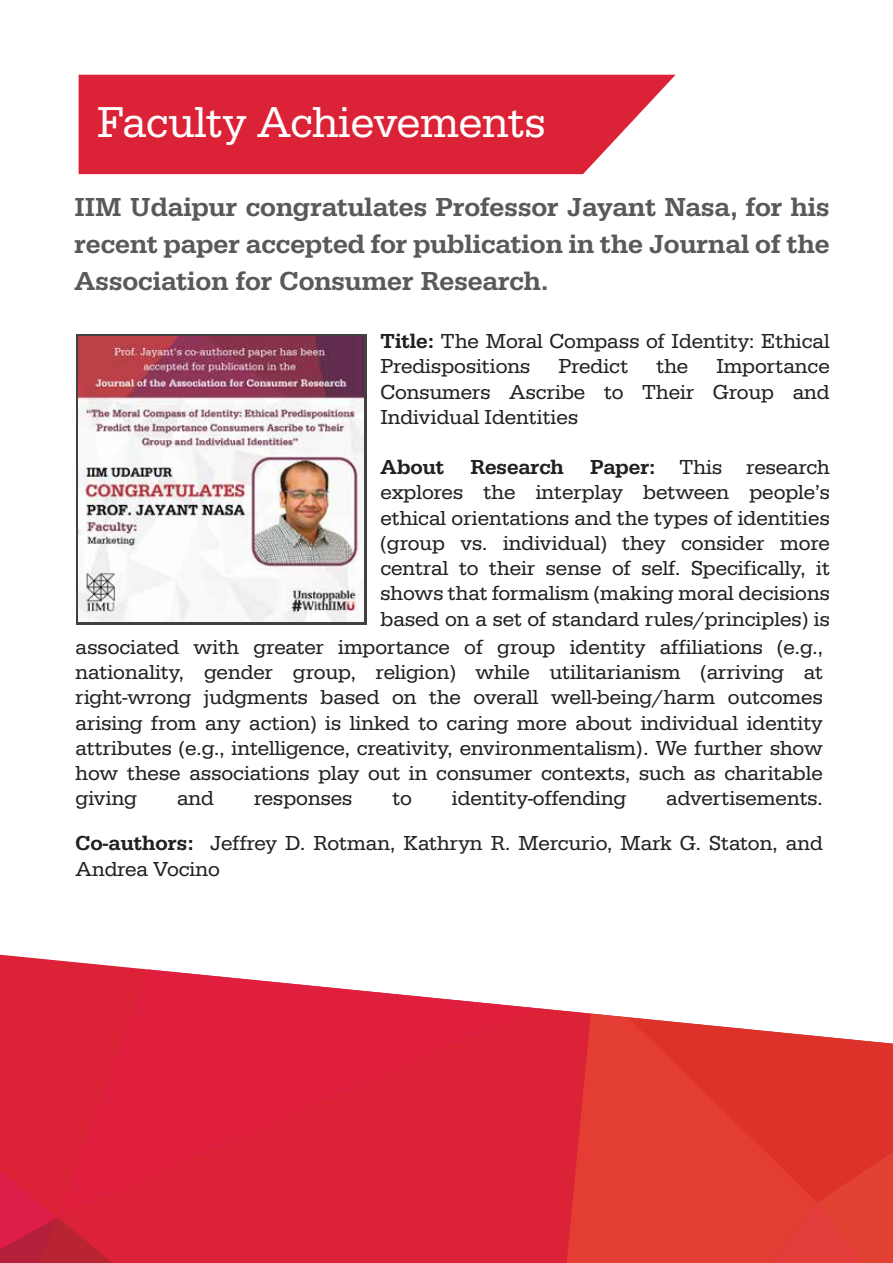
<style>
.page{position:relative;width:893px;height:1263px;background:#fff}
.page>*{position:absolute;margin:0;border:0;box-sizing:border-box;transform-origin:0 0}
.t1{font:44.85px "Serifa";color:#fff;scale:.96 1}
.t2{font:500 27px/36.8px "Serifa";color:#58595b;text-align:justify}
.t3{font:21px/25.2px "Serifa";color:#231f20;text-align:justify}
.t4{font:500 21px "Serifa";color:#231f20}
.s1{font-weight:500}
</style>
<div class="page">
<svg style="left:76px;top:334px;width:290px;height:290px;background:#5a4d51"></svg>
<svg style="left:0;top:955px;width:143px;height:216px;background:#dd3145"></svg>
<svg style="left:58px;top:969px;width:477px;height:39px;fill:#e0223d"></svg>
<div style="left:58px;top:1008px;width:527px;height:255px;background:#db2237"></div>
<svg style="left:0;top:1171px;width:113px;height:92px;background:#d2203a"></svg>
<div style="left:817px;top:1036px;width:76px;height:116px;background:#dd322a"></div>
<svg style="left:567px;top:1013px;width:250px;height:250px;background:#e2413a"></svg>
<svg style="left:775px;top:1152px;width:118px;height:111px;background:#e13c32"></svg>
<img style="left:79px;top:337px;width:285px;height:285px">
<svg style="left:79px;top:75px;width:597px;height:99px;background:#dd3346"></svg>
<h1 class="t1" style="left:97px;top:97px;width:468px">Faculty Achievements</h1>
<p class="t2" style="left:75px;top:189px;width:757px">IIM Udaipur congratulates Professor Jayant Nasa, for his recent paper accepted for publication in the Journal of the Association for Consumer Research.</p>
<p class="t3" style="left:380px;top:329px;width:451px"><span class="s1">Title:</span> The Moral Compass of Identity: Ethical<br>Predispositions</p>
<p class="t3" style="left:380px;top:354px;width:451px;text-indent:336px">Importance Consumers Ascribe to Their Group and Individual Identities</p>
<p class="t4" style="left:380px;top:455px;width:65px">About</p>
<p class="t4" style="left:470px;top:455px;width:95px">Research</p>
<p class="t3" style="left:559px;top:354px;width:71px">Predict</p>
<p class="t3" style="left:656px;top:354px;width:34px">the</p>
<p class="t3" style="left:380px;top:455px;width:451px;text-indent:210px"><span class="s1">Paper:</span> This research explores the interplay between people’s ethical orientations and the types of identities (group vs. individual) they consider more central to their sense of self. Specifically, it shows that formalism (making moral decisions based on a set of standard rules/principles) is</p>
<p class="t3" style="left:76px;top:634px;width:749px">associated with greater importance of group identity affiliations (e.g., nationality, gender group, religion) while utilitarianism (arriving at right-wrong judgments based on the overall well-being/harm outcomes arising from any action) is linked to caring more about individual identity attributes (e.g., intelligence, creativity, environmentalism). We further show how these associations play out in consumer contexts, such as charitable giving</p>
<p class="t3" style="left:177px;top:786px;width:39px">and</p>
<p class="t3" style="left:254px;top:786px;width:100px">responses</p>
<p class="t3" style="left:392px;top:786px;width:21px">to</p>
<p class="t3" style="left:452px;top:786px;width:176px">identity-offending</p>
<p class="t3" style="left:76px;top:776px;width:749px;line-height:45.3px;text-align:right">advertisements.<br><span class="s1">Co-authors:</span> Jeffrey D. Rotman, Kathryn R. Mercurio, Mark G. Staton, and</p>
<p class="t3" style="left:76px;top:856px;width:146px">Andrea Vocino</p>
</div>
